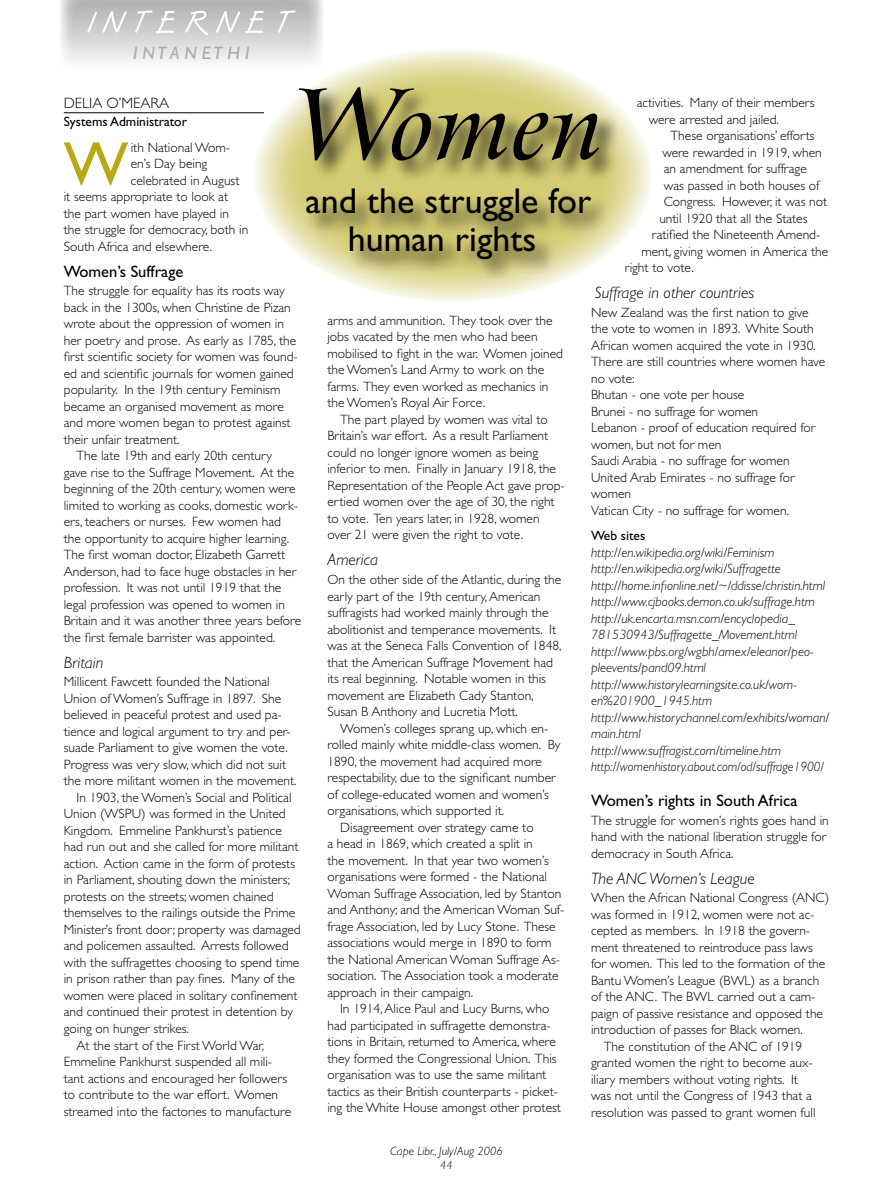
<style>
.page{position:relative;width:893px;height:1191px;background:#fff}
.page>*{position:absolute;margin:0;border:0;box-sizing:border-box;transform-origin:0 0}
.indent{font:italic 97.5px "Arrus BT";color:#000;scale:1.06 1}
.flush{font:61.95px "Gill Sans";color:#b8a814}
.indent-2{font:36px/37.5px "Gill Sans";color:#000;text-align:center}
.t1{font:italic 18px "Gill Sans";color:#aaa}
.cr-head_italics{font:italic 300 16.5px "Gill Sans";color:#000}
.cr-head{font:16.5px "Gill Sans";color:#000}
.name{font:300 15px "Gill Sans";color:#000}
.indent-3{font:300 13.5px/16.5px "Gill Sans";color:#000}
.flush-2{font:300 13.5px/16.5px "Gill Sans";color:#000}
.flush-3{font:italic 300 13.5px/16.5px "Gill Sans";color:#000}
.flush-4{font:italic 300 13.5px "Gill Sans";color:#000;scale:.95 1}
.name-1{font:13.5px "Gill Sans";color:#000}
.flush-5{font:13.5px "Gill Sans";color:#000}
.t2{font:italic 300 12px/13.5px "Gill Sans";color:#000;text-align:center}
</style>
<div class="page">
<svg style="left:61px;top:0;width:262px;height:62px;background:#d7d7d7"></svg>
<svg style="left:87px;top:10px;width:208px;height:25px;background:#cecece"></svg>
<svg style="left:253px;top:48px;width:400px;height:254px;background:#ede9c6"></svg>
<div style="left:298px;top:84px;width:325px;height:200px;background:#000;opacity:.75"></div>
<hr style="left:64px;top:112px;width:200px;height:1px;background:#000">
<h3 class="t1" style="left:133px;top:43px;width:118px">I N T A N E T H I</h3>
<p class="indent" style="left:291px;top:64px;width:299px">Women</p>
<p class="indent-2" style="left:306px;top:183px;width:287px">and the struggle for human rights</p>
<p class="indent-3" style="left:649px;top:94px;width:167px;text-indent:-12px">activities. Many of their members were arrested and jailed.</p>
<p class="indent-3" style="left:671px;top:127px;width:146px">These organisations’ efforts</p>
<p class="indent-3" style="left:662px;top:144px;width:161px">were rewarded in 1919, when</p>
<p class="indent-3" style="left:664px;top:160px;width:144px">an amendment for suffrage</p>
<p class="indent-3" style="left:664px;top:177px;width:157px">was passed in both houses of</p>
<p class="indent-3" style="left:664px;top:193px;width:165px">Congress. However, it was not</p>
<p class="indent-3" style="left:659px;top:210px;width:150px">until 1920 that all the States</p>
<p class="indent-3" style="left:652px;top:226px;width:170px">ratified the Nineteenth Amend-</p>
<p class="indent-3" style="left:641px;top:243px;width:188px">ment, giving women in America the</p>
<p class="indent-3" style="left:625px;top:259px;width:70px">right to vote.</p>
<p class="cr-head_italics" style="left:595px;top:283px;width:161px">Suffrage in other countries</p>
<p class="flush-2" style="left:591px;top:304px;width:236px">New Zealand was the first nation to give the vote to women in 1893. White South African women acquired the vote in 1930.<br>There are still countries where women have no vote:</p>
<p class="flush-2" style="left:591px;top:386px;width:155px">Bhutan - one vote per house</p>
<p class="flush-2" style="left:591px;top:403px;width:169px">Brunei - no suffrage for women</p>
<p class="flush-2" style="left:591px;top:419px;width:226px">Lebanon - proof of education required for women, but not for men</p>
<p class="flush-2" style="left:591px;top:452px;width:200px">Saudi Arabia - no suffrage for women</p>
<p class="flush-2" style="left:591px;top:469px;width:205px">United Arab Emirates - no suffrage for women</p>
<p class="flush-2" style="left:591px;top:502px;width:199px">Vatican City - no suffrage for women.</p>
<p class="flush-5" style="left:591px;top:528px;width:56px">Web sites</p>
<p class="flush-3" style="left:591px;top:544px;width:185px">http://en.wikipedia.org/wiki/Feminism</p>
<p class="flush-3" style="left:591px;top:560px;width:191px">http://en.wikipedia.org/wiki/Suffragette</p>
<p class="flush-3" style="left:591px;top:577px;width:236px">http://home.infionline.net/~/ddisse/christin.html</p>
<p class="flush-3" style="left:591px;top:593px;width:225px">http://www.cjbooks.demon.co.uk/suffrage.htm</p>
<p class="flush-3" style="left:591px;top:610px;width:208px">http://uk.encarta.msn.com/encyclopedia_<br>781530943/Suffragette_Movement.html</p>
<p class="flush-3" style="left:591px;top:643px;width:224px">http://www.pbs.org/wgbh/amex/eleanor/peo&shy;pleevents/pand09.html</p>
<p class="flush-3" style="left:591px;top:676px;width:207px">http://www.historylearningsite.co.uk/wom&shy;en%201900_1945.htm</p>
<p class="flush-3" style="left:591px;top:709px;width:240px">http://www.historychannel.com/exhibits/woman/ main.html</p>
<p class="flush-3" style="left:591px;top:742px;width:192px">http://www.suffragist.com/timeline.htm</p>
<p class="flush-4" style="left:591px;top:759px;width:247px">http://womenhistory.about.com/od/suffrage1900/</p>
<p class="cr-head" style="left:591px;top:791px;width:208px">Women’s rights in South Africa</p>
<p class="flush-2" style="left:591px;top:812px;width:239px">The struggle for women’s rights goes hand in hand with the national liberation struggle for democracy in South Africa.</p>
<p class="cr-head_italics" style="left:591px;top:869px;width:165px">The ANC Women’s League</p>
<p class="flush-2" style="left:591px;top:889px;width:240px">When the African National Congress (ANC) was formed in 1912, women were not ac&shy;cepted as members. In 1918 the govern&shy;ment threatened to reintroduce pass laws for women. This led to the formation of the Bantu Women’s League (BWL) as a branch of the ANC. The BWL carried out a cam&shy;paign of passive resistance and opposed the introduction of passes for Black women.</p>
<p class="indent-3" style="left:591px;top:1038px;width:226px;text-indent:13px">The constitution of the ANC of 1919 granted women the right to become aux&shy;iliary members without voting rights. It was not until the Congress of 1943 that a resolution was passed to grant women full</p>
<p class="name" style="left:64px;top:95px;width:107px">DELIA O’MEARA</p>
<p class="name-1" style="left:64px;top:114px;width:125px">Systems Administrator</p>
<p class="flush" style="left:64px;top:128px;width:66px">W</p>
<p class="flush-2" style="left:131px;top:139px;width:101px">ith National Wom-</p>
<p class="flush-2" style="left:131px;top:155px;width:78px">en’s Day being</p>
<p class="flush-2" style="left:131px;top:172px;width:110px">celebrated in August</p>
<p class="flush-2" style="left:64px;top:188px;width:166px">it seems appropriate to look at</p>
<p class="flush-2" style="left:64px;top:205px;width:167px">the part women have played in</p>
<p class="flush-2" style="left:64px;top:221px;width:186px">the struggle for democracy, both in</p>
<p class="flush-2" style="left:64px;top:238px;width:150px">South Africa and elsewhere.</p>
<p class="cr-head" style="left:64px;top:261px;width:121px">Women’s Suffrage</p>
<p class="flush-2" style="left:64px;top:282px;width:235px">The struggle for equality has its roots way back in the 1300s, when Christine de Pizan wrote about the oppression of women in her poetry and prose. As early as 1785, the first scientific society for women was found&shy;ed and scientific journals for women gained popularity. In the 19th century Feminism became an organised movement as more and more women began to protest against their unfair treatment.</p>
<p class="indent-3" style="left:64px;top:447px;width:239px;text-indent:13px">The late 19th and early 20th century<br>gave rise to the Suffrage Movement. At the beginning of the 20th century, women were limited to working as cooks, domestic work&shy;ers, teachers or nurses. Few women had the opportunity to acquire higher learning.<br>The first woman doctor, Elizabeth Garrett Anderson, had to face huge obstacles in her profession. It was not until 1919 that the legal profession was opened to women in Britain and it was another three years before the first female barrister was appointed.</p>
<p class="cr-head_italics" style="left:64px;top:653px;width:41px">Britain</p>
<p class="flush-2" style="left:64px;top:673px;width:234px">Millicent Fawcett founded the National Union of Women’s Suffrage in 1897. She believed in peaceful protest and used pa&shy;tience and logical argument to try and per&shy;suade Parliament to give women the vote.<br>Progress was very slow, which did not suit the more militant women in the movement.</p>
<p class="indent-3" style="left:64px;top:789px;width:239px;text-indent:13px">In 1903, the Women’s Social and Political Union (WSPU) was formed in the United Kingdom. Emmeline Pankhurst’s patience had run out and she called for more militant action. Action came in the form of protests in Parliament, shouting down the ministers; protests on the streets; women chained themselves to the railings outside the Prime Minister’s front door; property was damaged and policemen assaulted. Arrests followed with the suffragettes choosing to spend time in prison rather than pay fines. Many of the women were placed in solitary confinement and continued their protest in detention by going on hunger strikes.</p>
<p class="indent-3" style="left:64px;top:1036px;width:229px;text-indent:13px">At the start of the First World War, Emmeline Pankhurst suspended all mili&shy;tant actions and encouraged her followers to contribute to the war effort. Women streamed into the factories to manufacture</p>
<p class="indent-3" style="left:327px;top:312px;width:237px">arms and ammunition. They took over the jobs vacated by the men who had been mobilised to fight in the war. Women joined the Women’s Land Army to work on the farms. They even worked as mechanics in the Women’s Royal Air Force.</p>
<p class="indent-3" style="left:327px;top:411px;width:239px;text-indent:13px">The part played by women was vital to Britain’s war effort. As a result Parliament could no longer ignore women as being inferior to men. Finally in January 1918, the Representation of the People Act gave prop&shy;ertied women over the age of 30, the right to vote. Ten years later, in 1928, women over 21 were given the right to vote.</p>
<p class="cr-head_italics" style="left:327px;top:550px;width:52px">America</p>
<p class="flush-2" style="left:327px;top:571px;width:236px">On the other side of the Atlantic, during the early part of the 19th century, American suffragists had worked mainly through the abolitionist and temperance movements. It was at the Seneca Falls Convention of 1848, that the American Suffrage Movement had its real beginning. Notable women in this movement are Elizabeth Cady Stanton, Susan B Anthony and Lucretia Mott.</p>
<p class="indent-3" style="left:327px;top:720px;width:235px;text-indent:13px">Women’s colleges sprang up, which en&shy;rolled mainly white middle-class women. By 1890, the movement had acquired more respectability, due to the significant number of college-educated women and women’s organisations, which supported it.</p>
<p class="indent-3" style="left:327px;top:819px;width:238px;text-indent:13px">Disagreement over strategy came to<br>a head in 1869, which created a split in<br>the movement. In that year two women’s organisations were formed - the National Woman Suffrage Association, led by Stanton and Anthony; and the American Woman Suf&shy;frage Association, led by Lucy Stone. These associations would merge in 1890 to form the National American Woman Suffrage As&shy;sociation. The Association took a moderate approach in their campaign.</p>
<p class="indent-3" style="left:327px;top:1000px;width:235px;text-indent:13px">In 1914, Alice Paul and Lucy Burns, who had participated in suffragette demonstra&shy;tions in Britain, returned to America, where they formed the Congressional Union. This organisation was to use the same militant tactics as their British counterparts - picket&shy;ing the White House amongst other protest</p>
<p class="t2" style="left:390px;top:1144px;width:114px">Cape Libr., July/Aug 2006<br>44</p>
</div>
